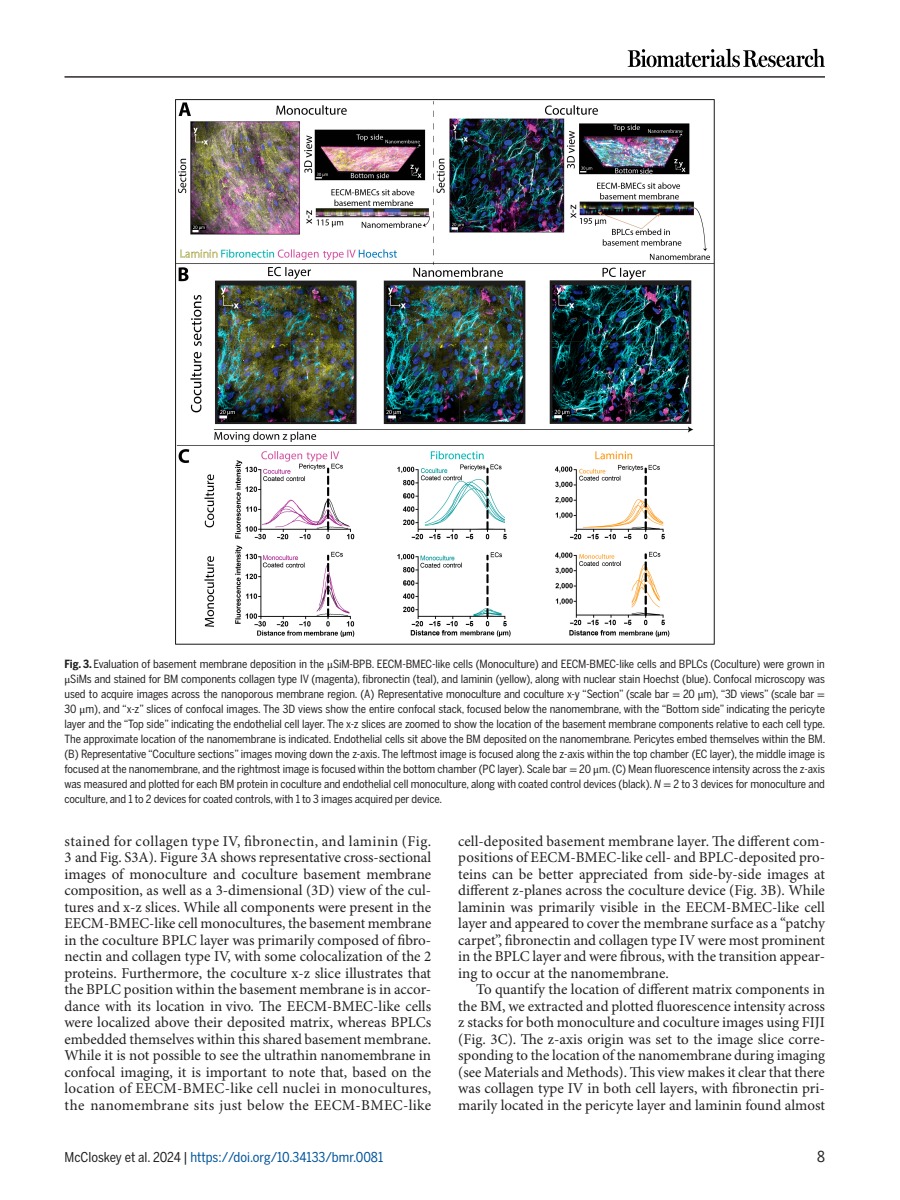
<style>
.page{position:relative;width:900px;height:1200px;background:#fff}
.page>*{position:absolute;margin:0;border:0;box-sizing:border-box;transform-origin:0 0}
.t1{font:15px/16.5px "Minion Pro";letter-spacing:.005em;color:#231f20;text-align:justify}
.t2{font:15px "Benton Sans Cond";color:#231f20}
.t3{font:13.5px "Benton Sans Cond";color:#00549b}
.t4{font:11.25px/15px "Benton Sans Cond";letter-spacing:-.01em;color:#231f20;text-align:justify}
.s1{font-weight:700}
.s2{font-family:"STIX"}
.s3{font-family:"Benton Sans Condensed";font-style:italic}
.s4{color:#231f20}
</style>
<div class="page">
<hr style="left:64px;top:76px;width:761px;height:2px;background:#231f20">
<svg style="left:628px;top:49px;width:197px;height:18px"></svg>
<img style="left:175px;top:99px;width:540px;height:546px">
<p class="t4" style="left:64px;top:656px;width:762px"><span class="s1">Fig. 3.</span> Evaluation of basement membrane deposition in the <span class="s2">μ</span>SiM-BPB. EECM-BMEC-like cells (Monoculture) and EECM-BMEC-like cells and BPLCs (Coculture) were grown in <span class="s2">μ</span>SiMs and stained for BM components collagen type IV (magenta), fibronectin (teal), and laminin (yellow), along with nuclear stain Hoechst (blue). Confocal microscopy was used to acquire images across the nanoporous membrane region. (A) Representative monoculture and coculture x-y “Section” (scale bar <span class="s2">=</span> 20 <span class="s2">μ</span>m), “3D views” (scale bar <span class="s2">= </span>30 <span class="s2">μ</span>m), and “x-z” slices of confocal images. The 3D views show the entire confocal stack, focused below the nanomembrane, with the “Bottom side” indicating the pericyte layer and the “Top side” indicating the endothelial cell layer. The x-z slices are zoomed to show the location of the basement membrane components relative to each cell type.<br>The approximate location of the nanomembrane is indicated. Endothelial cells sit above the BM deposited on the nanomembrane. Pericytes embed themselves within the BM. (B) Representative “Coculture sections” images moving down the z-axis. The leftmost image is focused along the z-axis within the top chamber (EC layer), the middle image is focused at the nanomembrane, and the rightmost image is focused within the bottom chamber (PC layer). Scale bar <span class="s2">=</span> 20 <span class="s2">μ</span>m. (C) Mean fluorescence intensity across the z-axis was measured and plotted for each BM protein in coculture and endothelial cell monoculture, along with coated control devices (black). <span class="s3">N</span> <span class="s2">=</span> 2 to 3 devices for monoculture and coculture, and 1 to 2 devices for coated controls, with 1 to 3 images acquired per device.</p>
<p class="t1" style="left:64px;top:834px;width:368px">stained for collagen type IV, fibronectin, and laminin (Fig.<br>3 and Fig. S3A). Figure 3 A shows representative cross-sectional images of monoculture and coculture basement membrane composition, as well as a 3-dimensional (3D) view of the cul&shy;tures and x-z slices. While all components were present in the EECM-BMEC-like cell monocultures, the basement membrane in the coculture BPLC layer was primarily composed of fibro&shy;nectin and collagen type IV, with some colocalization of the 2 proteins. Furthermore, the coculture x-z slice illustrates that the BPLC position within the basement membrane is in accor&shy;dance with its location in vivo. The EECM-BMEC-like cells were localized above their deposited matrix, whereas BPLCs embedded themselves within this shared basement membrane.<br>While it is not possible to see the ultrathin nanomembrane in confocal imaging, it is important to note that, based on the location of EECM-BMEC-like cell nuclei in monocultures, the nanomembrane sits just below the EECM-BMEC-like</p>
<p class="t1" style="left:458px;top:834px;width:368px">cell-deposited basement membrane layer. The different com&shy;positions of EECM-BMEC-like cell- and BPLC-deposited pro&shy;teins can be better appreciated from side-by-side images at different z-planes across the coculture device (Fig. 3 B). While laminin was primarily visible in the EECM-BMEC-like cell layer and appeared to cover the membrane surface as a “patchy carpet”, fibronectin and collagen type IV were most prominent in the BPLC layer and were fibrous, with the transition appear&shy;ing to occur at the nanomembrane.</p>
<p class="t1" style="left:458px;top:982px;width:368px;text-indent:18px">To quantify the location of different matrix components in the BM, we extracted and plotted fluorescence intensity across z stacks for both monoculture and coculture images using FIJI (Fig. 3 C). The z-axis origin was set to the image slice corre&shy;sponding to the location of the nanomembrane during imaging (see Materials and Methods). This view makes it clear that there was collagen type IV in both cell layers, with fibronectin pri&shy;marily located in the pericyte layer and laminin found almost</p>
<p class="t3" style="left:64px;top:1149px;width:320px"><span class="s4">McCloskey et al. 2024 |</span> https://doi.org/10.34133/bmr.0081</p>
<p class="t2" style="left:817px;top:1147px;width:9px">8</p>
</div>
